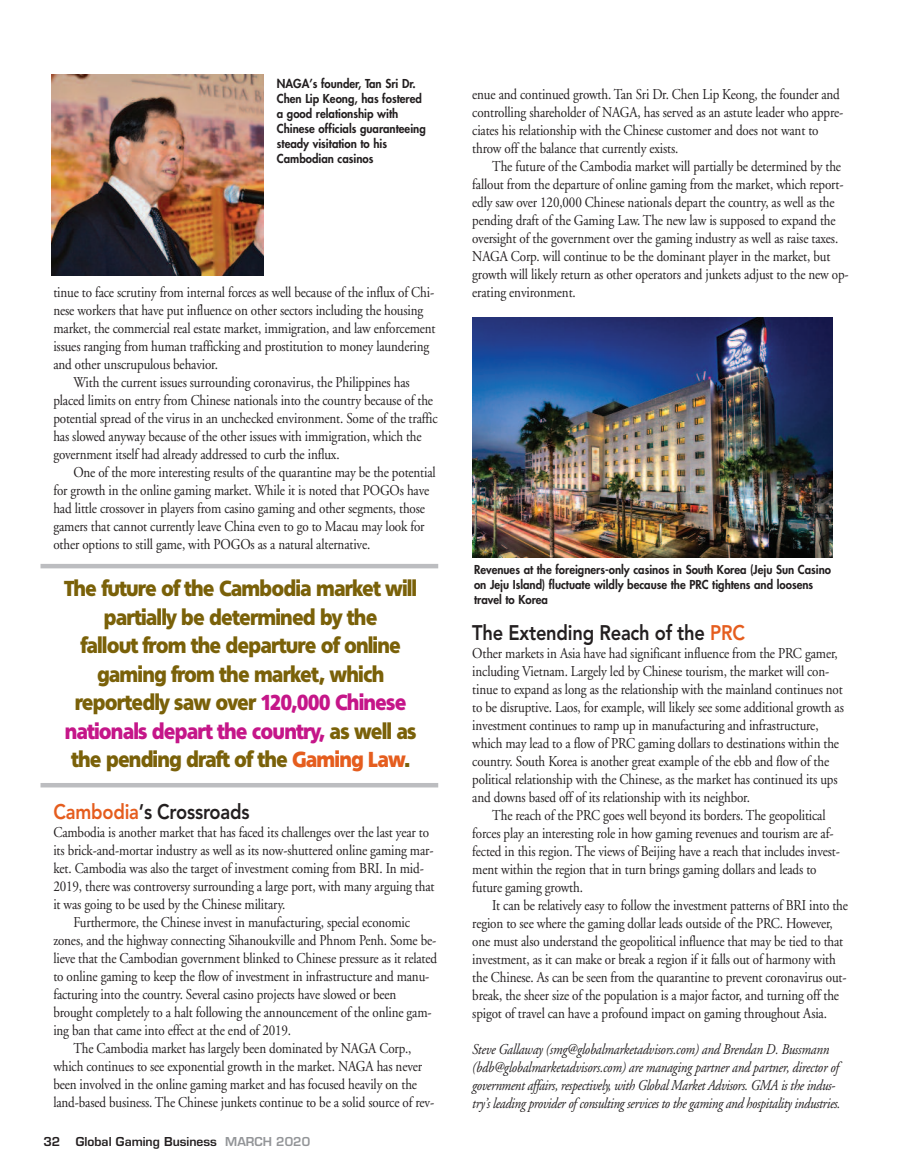
<style>
.page{position:relative;width:905px;height:1175px;background:#fff}
.page>*{position:absolute;margin:0;border:0;box-sizing:border-box;transform-origin:0 0}
.t1{font:21px/28.5px "Fustian";letter-spacing:-.01em;color:#7a6109;text-align:center;scale:.87 1}
.t2{font:800 21px "Avenir";letter-spacing:-.01em;color:#231f20;scale:.87 1}
.t3{font:15px/18px "Adobe Garamond";letter-spacing:-.01em;color:#231f20;scale:.87 1}
.t4{font:italic 15px/18px "Adobe Garamond";letter-spacing:-.025em;color:#231f20;scale:.87 1}
.t5{font:800 12px/15px "Futura";color:#231f20;scale:.95 1}
.t6{font:600 12px "Eurostile";color:#231f20}
.s1{color:#c51689}
.s2{color:#e55d1e}
.s3{color:#939598}
</style>
<div class="page">
<svg style="left:472px;top:557px;width:361px;height:1px"></svg>
<img style="left:472px;top:317px;width:361px;height:240px">
<img style="left:52px;top:74px;width:212px;height:202px">
<hr style="left:40px;top:564px;width:398px;height:4px;background:#bcbdc0">
<hr style="left:40px;top:783px;width:398px;height:4px;background:#bcbdc0">
<p class="t5" style="left:277px;top:77px;width:158px">NAGA’s founder, Tan Sri Dr.<br>Chen Lip Keong, has fostered a good relationship with<br>Chinese officials guaranteeing steady visitation to his<br>Cambodian casinos</p>
<p class="t3" style="left:53px;top:284px;width:439px">tinue to face scrutiny from internal forces as well because of the influx of Chi-</p>
<p class="t3" style="left:53px;top:302px;width:427px">nese workers that have put influence on other sectors including the housing</p>
<p class="t3" style="left:53px;top:320px;width:441px">market, the commercial real estate market, immigration, and law enforcement</p>
<p class="t3" style="left:53px;top:338px;width:433px">issues ranging from human trafficking and prostitution to money laundering</p>
<p class="t3" style="left:53px;top:356px;width:191px">and other unscrupulous behavior.</p>
<p class="t3" style="left:73px;top:374px;width:388px">With the current issues surrounding coronavirus, the Philippines has</p>
<p class="t3" style="left:53px;top:392px;width:438px">placed limits on entry from Chinese nationals into the country because of the</p>
<p class="t3" style="left:53px;top:410px;width:443px">potential spread of the virus in an unchecked environment. Some of the traffic</p>
<p class="t3" style="left:53px;top:428px;width:425px">has slowed anyway because of the other issues with immigration, which the</p>
<p class="t3" style="left:53px;top:446px;width:330px">government itself had already addressed to curb the influx.</p>
<p class="t3" style="left:73px;top:464px;width:418px">One of the more interesting results of the quarantine may be the potential</p>
<p class="t3" style="left:53px;top:482px;width:433px">for growth in the online gaming market. While it is noted that POGOs have</p>
<p class="t3" style="left:53px;top:500px;width:428px">had little crossover in players from casino gaming and other segments, those</p>
<p class="t3" style="left:53px;top:518px;width:428px">gamers that cannot currently leave China even to go to Macau may look for</p>
<p class="t3" style="left:53px;top:536px;width:366px">other options to still game, with POGOs as a natural alternative.</p>
<p class="t1" style="left:64px;top:574px;width:406px">The future of the Cambodia market will partially be determined by the<br>fallout from the departure of online gaming from the market, which reportedly saw over <span class="s1">120,000 Chinese nationals depart the country,</span> as well as the pending draft of the <span class="s2">Gaming Law</span>.</p>
<h1 class="t2" style="left:53px;top:803px;width:227px"><span class="s2">Cambodia</span>’s Crossroads</h1>
<p class="t3" style="left:53px;top:824px;width:433px">Cambodia is another market that has faced its challenges over the last year to</p>
<p class="t3" style="left:53px;top:842px;width:438px">its brick-and-mortar industry as well as its now-shuttered online gaming mar-</p>
<p class="t3" style="left:53px;top:860px;width:427px">ket. Cambodia was also the target of investment coming from BRI. In mid-</p>
<p class="t3" style="left:53px;top:878px;width:439px">2019, there was controversy surrounding a large port, with many arguing that</p>
<p class="t3" style="left:53px;top:896px;width:268px">it was going to be used by the Chinese military.</p>
<p class="t3" style="left:73px;top:914px;width:388px">Furthermore, the Chinese invest in manufacturing, special economic</p>
<p class="t3" style="left:53px;top:932px;width:441px">zones, and the highway connecting Sihanoukville and Phnom Penh. Some be-</p>
<p class="t3" style="left:53px;top:950px;width:442px">lieve that the Cambodian government blinked to Chinese pressure as it related</p>
<p class="t3" style="left:53px;top:968px;width:434px">to online gaming to keep the flow of investment in infrastructure and manu-</p>
<p class="t3" style="left:53px;top:986px;width:395px">facturing into the country. Several casino projects have slowed or been</p>
<p class="t3" style="left:53px;top:1004px;width:436px">brought completely to a halt following the announcement of the online gam-</p>
<p class="t3" style="left:53px;top:1022px;width:275px">ing ban that came into effect at the end of 2019.</p>
<p class="t3" style="left:73px;top:1040px;width:390px">The Cambodia market has largely been dominated by NAGA Corp.,</p>
<p class="t3" style="left:53px;top:1058px;width:425px">which continues to see exponential growth in the market. NAGA has never</p>
<p class="t3" style="left:53px;top:1076px;width:419px">been involved in the online gaming market and has focused heavily on the</p>
<p class="t3" style="left:53px;top:1094px;width:439px">land-based business. The Chinese junkets continue to be a solid source of rev-</p>
<p class="t6" style="left:44px;top:1137px;width:18px">32</p>
<p class="t6" style="left:76px;top:1137px;width:236px">Global Gaming Business <span class="s3">MARCH 2020</span></p>
<p class="t3" style="left:472px;top:87px;width:428px">enue and continued growth. Tan Sri Dr. Chen Lip Keong, the founder and controlling shareholder of NAGA, has served as an astute leader who appre&shy;ciates his relationship with the Chinese customer and does not want to throw off the balance that currently exists.</p>
<p class="t3" style="left:472px;top:159px;width:434px;text-indent:20px">The future of the Cambodia market will partially be determined by the fallout from the departure of online gaming from the market, which report&shy;edly saw over 120,000 Chinese nationals depart the country, as well as the pending draft of the Gaming Law. The new law is supposed to expand the oversight of the government over the gaming industry as well as raise taxes.<br>NAGA Corp. will continue to be the dominant player in the market, but growth will likely return as other operators and junkets adjust to the new op&shy;erating environment.</p>
<p class="t5" style="left:474px;top:563px;width:377px">Revenues at the foreigners-only casinos in South Korea (Jeju Sun Casino on Jeju Island) fluctuate wildly because the PRC tightens and loosens travel to Korea</p>
<h1 class="t2" style="left:472px;top:623px;width:315px">The Extending Reach of the <span class="s2">PRC</span></h1>
<p class="t3" style="left:472px;top:645px;width:428px">Other markets in Asia have had significant influence from the PRC gamer, including Vietnam. Largely led by Chinese tourism, the market will con&shy;tinue to expand as long as the relationship with the mainland continues not to be disruptive. Laos, for example, will likely see some additional growth as investment continues to ramp up in manufacturing and infrastructure, which may lead to a flow of PRC gaming dollars to destinations within the country. South Korea is another great example of the ebb and flow of the political relationship with the Chinese, as the market has continued its ups and downs based off of its relationship with its neighbor.</p>
<p class="t3" style="left:472px;top:807px;width:424px;text-indent:20px">The reach of the PRC goes well beyond its borders. The geopolitical forces play an interesting role in how gaming revenues and tourism are af&shy;fected in this region. The views of Beijing have a reach that includes invest&shy;ment within the region that in turn brings gaming dollars and leads to future gaming growth.</p>
<p class="t3" style="left:472px;top:897px;width:433px;text-indent:20px">It can be relatively easy to follow the investment patterns of BRI into the region to see where the gaming dollar leads outside of the PRC. However, one must also understand the geopolitical influence that may be tied to that investment, as it can make or break a region if it falls out of harmony with the Chinese. As can be seen from the quarantine to prevent coronavirus out&shy;break, the sheer size of the population is a major factor, and turning off the spigot of travel can have a profound impact on gaming throughout Asia.</p>
<p class="t4" style="left:472px;top:1041px;width:425px">Steve Gallaway (smg@globalmarketadvisors.com) and Brendan D. Bussmann (bdb@globalmarketadvisors.com) are managing partner and partner, director of government affairs, respectively, with Global Market Advisors. GMA is the indus&shy;try’s leading provider of consulting services to the gaming and hospitality industries.</p>
</div>
